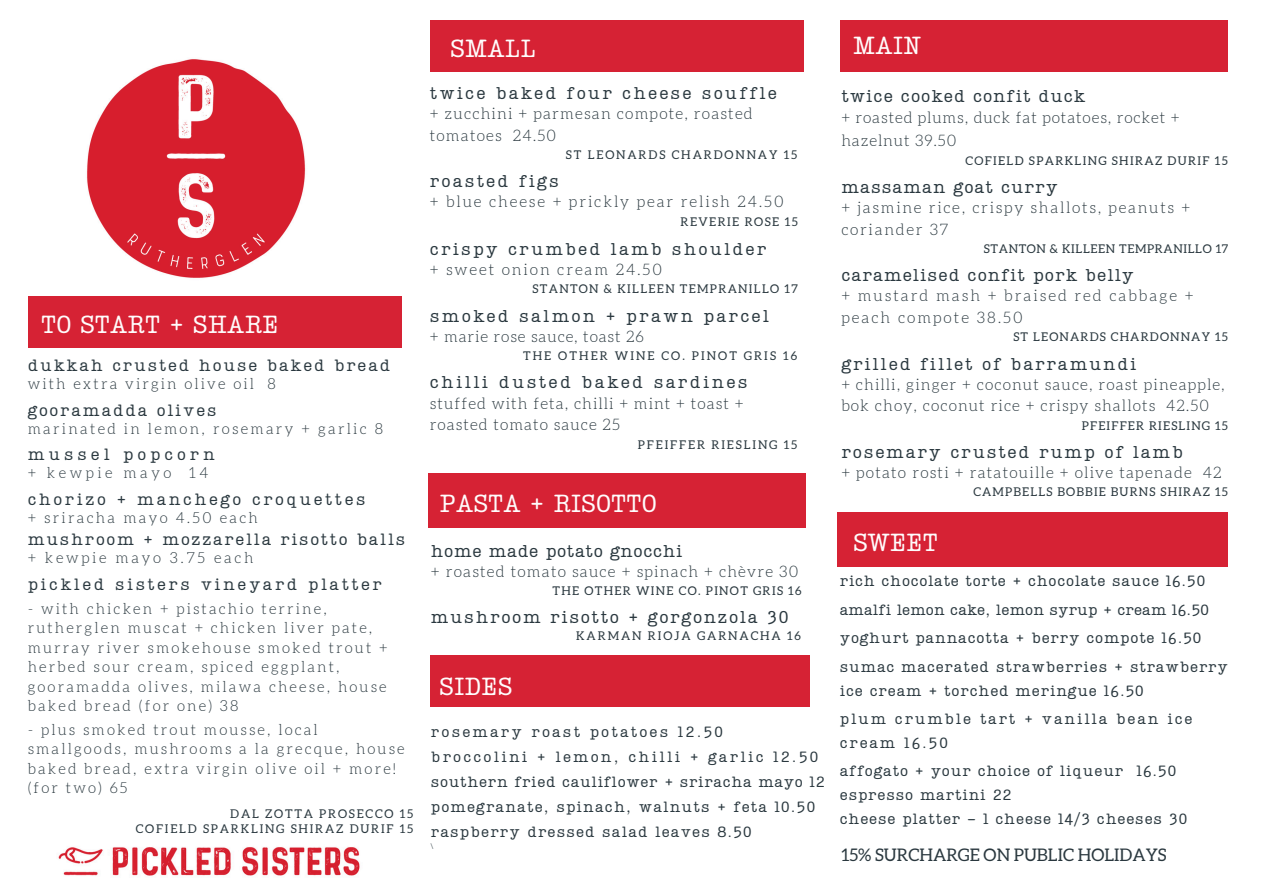
<style>
.page{position:relative;width:1264px;height:894px;background:#fff}
.page>*{position:absolute;margin:0;border:0;box-sizing:border-box;transform-origin:0 0}
.t1{font:25.05px "Lumios TW New";color:#fffcfc}
.t2{font:17.25px "Lumios TW New";letter-spacing:.12em;color:#2a383f}
.t3{font:17.25px "Lumios TW New";letter-spacing:.1em;color:#2a383f}
.t4{font:17.25px "Lumios TW New";letter-spacing:.055em;color:#2a383f}
.t5{font:17.25px "Aleo";color:#2a383f}
.t6{font:17.25px "Lumios TW New";letter-spacing:.13em;color:#2a383f}
.t7{font:17.25px "Lumios TW New";letter-spacing:.03em;color:#2a383f}
.t8{font:16.5px "Lumios TW New";letter-spacing:.11em;color:#2a383f}
.t9{font:16.5px "Lumios TW New";letter-spacing:.15em;color:#2a383f}
.t10{font:16.5px "Lumios TW New";letter-spacing:.235em;color:#2a383f}
.t11{font:300 15.6px/21.8px "Aleo";letter-spacing:.075em;color:#2a383f}
.t12{font:300 15.6px/22.8px "Aleo";letter-spacing:.055em;color:#2a383f}
.t13{font:300 15.6px "Aleo";letter-spacing:.12em;color:#2a383f}
.t14{font:300 15.6px/21.8px "Aleo";letter-spacing:.125em;color:#2a383f}
.t15{font:300 15.6px/21.8px "Aleo";letter-spacing:.11em;color:#2a383f}
.t16{font:300 15px/19.5px "Aleo";letter-spacing:.14em;color:#2a383f}
.t17{font:15px/23.7px "Lumios TW New";letter-spacing:.05em;color:#2a383f}
.t18{font:15px "Lumios TW New";letter-spacing:.07em;color:#2a383f}
.t19{font:15px "Lumios TW New";letter-spacing:.14em;color:#2a383f}
.t20{font:15px/23.7px "Lumios TW New";letter-spacing:.115em;color:#2a383f}
.t21{font:15px "Lumios TW New";letter-spacing:.005em;color:#2a383f}
.t22{font:300 15px "Aleo";letter-spacing:.175em;color:#2a383f}
.t23{font:300 15px "Aleo";letter-spacing:.235em;color:#2a383f}
.t24{font:12px "Aleo";letter-spacing:.11em;color:#2a383f}
.t25{font:12px "Aleo";letter-spacing:.155em;color:#2a383f}
.t26{font:12px/15.5px "Aleo";letter-spacing:.15em;color:#2a383f;text-align:right}
.t27{font:12px "Aleo";letter-spacing:.055em;color:#2a383f}
.t28{font:12px "Aleo";letter-spacing:.175em;color:#2a383f}
.t29{font:6px "Lumios TW New";color:#2a383f}
</style>
<div class="page">
<div style="left:429px;top:21px;width:374px;height:51px;background:#d62234"></div>
<div style="left:428px;top:473px;width:377px;height:55px;background:#d62234"></div>
<div style="left:429px;top:655px;width:380px;height:51px;background:#d62234"></div>
<div style="left:839px;top:21px;width:388px;height:51px;background:#d62234"></div>
<div style="left:836px;top:511px;width:391px;height:55px;background:#d62234"></div>
<div style="left:28px;top:296px;width:373px;height:52px;background:#d62234"></div>
<img style="left:58px;top:847px;width:45px;height:29px">
<img style="left:112px;top:847px;width:248px;height:29px">
<img style="left:87px;top:59px;width:219px;height:219px">
<p class="t1" style="left:41px;top:307px;width:239px">TO START + SHARE</p>
<p class="t8" style="left:28px;top:354px;width:364px">dukkah crusted house baked bread</p>
<p class="t16" style="left:28px;top:374px;width:250px">with extra virgin olive oil 8</p>
<h1 class="t8" style="left:28px;top:398px;width:190px">gooramadda olives</h1>
<h1 class="t16" style="left:28px;top:419px;width:357px">marinated in lemon, rosemary + garlic 8</h1>
<h3 class="t10" style="left:28px;top:443px;width:189px">mussel popcorn</h3>
<h3 class="t23" style="left:28px;top:466px;width:182px">+ kewpie mayo 14</h3>
<h4 class="t9" style="left:28px;top:487px;width:339px">chorizo + manchego croquettes</h4>
<h4 class="t16" style="left:28px;top:508px;width:232px">+ sriracha mayo 4.50 each</h4>
<h4 class="t8" style="left:28px;top:528px;width:379px">mushroom + mozzarella risotto balls</h4>
<h4 class="t22" style="left:28px;top:551px;width:227px">+ kewpie mayo 3.75 each</h4>
<h3 class="t9" style="left:28px;top:573px;width:355px">pickled sisters vineyard platter</h3>
<h3 class="t16" style="left:28px;top:599px;width:361px">- with chicken + pistachio terrine, rutherglen muscat + chicken liver pate, murray river smokehouse smoked trout + herbed sour cream, spiced eggplant, gooramadda olives, milawa cheese, house baked bread (for one) 38</h3>
<h3 class="t16" style="left:28px;top:720px;width:378px">- plus smoked trout mousse, local smallgoods, mushrooms a la grecque, house baked bread, extra virgin olive oil + more! (for two) 65</h3>
<h4 class="t26" style="left:136px;top:805px;width:279px">DAL ZOTTA PROSECCO 15<br>COFIELD SPARKLING SHIRAZ DURIF 15</h4>
<h3 class="t1" style="left:450px;top:31px;width:87px">SMALL</h3>
<h1 class="t2" style="left:430px;top:81px;width:349px">twice baked four cheese souffle</h1>
<h4 class="t11" style="left:430px;top:103px;width:324px">+ zucchini + parmesan compote, roasted tomatoes 24.50</h4>
<h4 class="t25" style="left:566px;top:149px;width:233px">ST LEONARDS CHARDONNAY 15</h4>
<h4 class="t2" style="left:430px;top:169px;width:131px">roasted figs</h4>
<h4 class="t13" style="left:430px;top:195px;width:355px">+ blue cheese + prickly pear relish 24.50</h4>
<h4 class="t24" style="left:680px;top:216px;width:119px">REVERIE ROSE 15</h4>
<h4 class="t2" style="left:430px;top:237px;width:338px">crispy crumbed lamb shoulder</h4>
<h4 class="t13" style="left:430px;top:262px;width:234px">+ sweet onion cream 24.50</h4>
<h4 class="t24" style="left:532px;top:283px;width:267px">STANTON &amp; KILLEEN TEMPRANILLO 17</h4>
<h3 class="t2" style="left:430px;top:304px;width:341px">smoked salmon + prawn parcel</h3>
<h3 class="t12" style="left:430px;top:325px;width:215px">+ marie rose sauce, toast 26</h3>
<h3 class="t28" style="left:523px;top:350px;width:275px">THE OTHER WINE CO. PINOT GRIS 16</h3>
<h3 class="t6" style="left:430px;top:370px;width:319px">chilli dusted baked sardines</h3>
<h3 class="t11" style="left:430px;top:393px;width:315px">stuffed with feta, chilli + mint + toast + roasted tomato sauce 25</h3>
<h3 class="t25" style="left:638px;top:439px;width:161px">PFEIFFER RIESLING 15</h3>
<p class="t1" style="left:439px;top:470px;width:219px">PASTA + RISOTTO</p>
<h1 class="t1" style="left:439px;top:485px;width:219px">PASTA + RISOTTO</h1>
<p class="t7" style="left:431px;top:539px;width:253px">home made potato gnocchi</p>
<p class="t11" style="left:431px;top:561px;width:369px">+ roasted tomato sauce + spinach + chèvre 30</p>
<p class="t24" style="left:552px;top:585px;width:251px">THE OTHER WINE CO. PINOT GRIS 16</p>
<p class="t3" style="left:431px;top:605px;width:359px">mushroom risotto + gorgonzola 30</p>
<h3 class="t25" style="left:576px;top:630px;width:226px">KARMAN RIOJA GARNACHA 16</h3>
<h1 class="t1" style="left:439px;top:668px;width:75px">SIDES</h1>
<h4 class="t19" style="left:431px;top:721px;width:293px">rosemary roast potatoes 12.50</h4>
<h5 class="t19" style="left:431px;top:746px;width:389px">broccolini + lemon, chilli + garlic 12.50</h5>
<p class="t17" style="left:431px;top:768px;width:395px">southern fried cauliflower + sriracha mayo 12</p>
<p class="t18" style="left:431px;top:796px;width:386px">pomegranate, spinach, walnuts + feta 10.50</p>
<h1 class="t18" style="left:431px;top:821px;width:322px">raspberry dressed salad leaves 8.50</h1>
<h1 class="t29" style="left:431px;top:841px;width:4px">\</h1>
<h3 class="t1" style="left:853px;top:28px;width:70px">MAIN</h3>
<h1 class="t4" style="left:841px;top:85px;width:245px">twice cooked confit duck</h1>
<h1 class="t12" style="left:841px;top:107px;width:340px">+ roasted plums, duck fat potatoes, rocket + hazelnut 39.50</h1>
<h1 class="t24" style="left:965px;top:154px;width:264px">COFIELD SPARKLING SHIRAZ DURIF 15</h1>
<p class="t4" style="left:841px;top:175px;width:218px">massaman goat curry</p>
<p class="t15" style="left:841px;top:197px;width:350px">+ jasmine rice, crispy shallots, peanuts + coriander 37</p>
<p class="t27" style="left:983px;top:243px;width:246px">STANTON &amp; KILLEEN TEMPRANILLO 17</p>
<h3 class="t4" style="left:841px;top:263px;width:294px">caramelised confit pork belly</h3>
<h3 class="t14" style="left:841px;top:285px;width:354px">+ mustard mash + braised red cabbage + peach compote 38.50</h3>
<h3 class="t24" style="left:1013px;top:331px;width:216px">ST LEONARDS CHARDONNAY 15</h3>
<h3 class="t3" style="left:841px;top:351px;width:297px">grilled fillet of barramundi</h3>
<h3 class="t11" style="left:841px;top:374px;width:385px">+ chilli, ginger + coconut sauce, roast pineapple, bok choy, coconut rice + crispy shallots 42.50</h3>
<h3 class="t24" style="left:1081px;top:420px;width:147px">PFEIFFER RIESLING 15</h3>
<p class="t3" style="left:841px;top:440px;width:343px">rosemary crusted rump of lamb</p>
<p class="t11" style="left:841px;top:462px;width:382px">+ potato rosti + ratatouille + olive tapenade 42</p>
<p class="t24" style="left:973px;top:486px;width:256px">CAMPBELLS BOBBIE BURNS SHIRAZ 15</p>
<p class="t1" style="left:853px;top:525px;width:86px">SWEET</p>
<h3 class="t17" style="left:839px;top:567px;width:367px">rich chocolate torte + chocolate sauce 16.50</h3>
<h3 class="t21" style="left:839px;top:599px;width:370px">amalfi lemon cake, lemon syrup + cream 16.50</h3>
<h3 class="t17" style="left:839px;top:624px;width:363px">yoghurt pannacotta + berry compote 16.50</h3>
<h1 class="t17" style="left:839px;top:653px;width:390px">sumac macerated strawberries + strawberry ice cream + torched meringue 16.50</h1>
<h4 class="t20" style="left:839px;top:705px;width:354px">plum crumble tart + vanilla bean ice cream 16.50</h4>
<h4 class="t17" style="left:839px;top:758px;width:349px">affogato + your choice of liqueur 16.50 espresso martini 22<br>cheese platter - 1 cheese 14/3 cheeses 30</h4>
<h4 class="t5" style="left:841px;top:847px;width:327px">15% SURCHARGE ON PUBLIC HOLIDAYS</h4>
</div>
